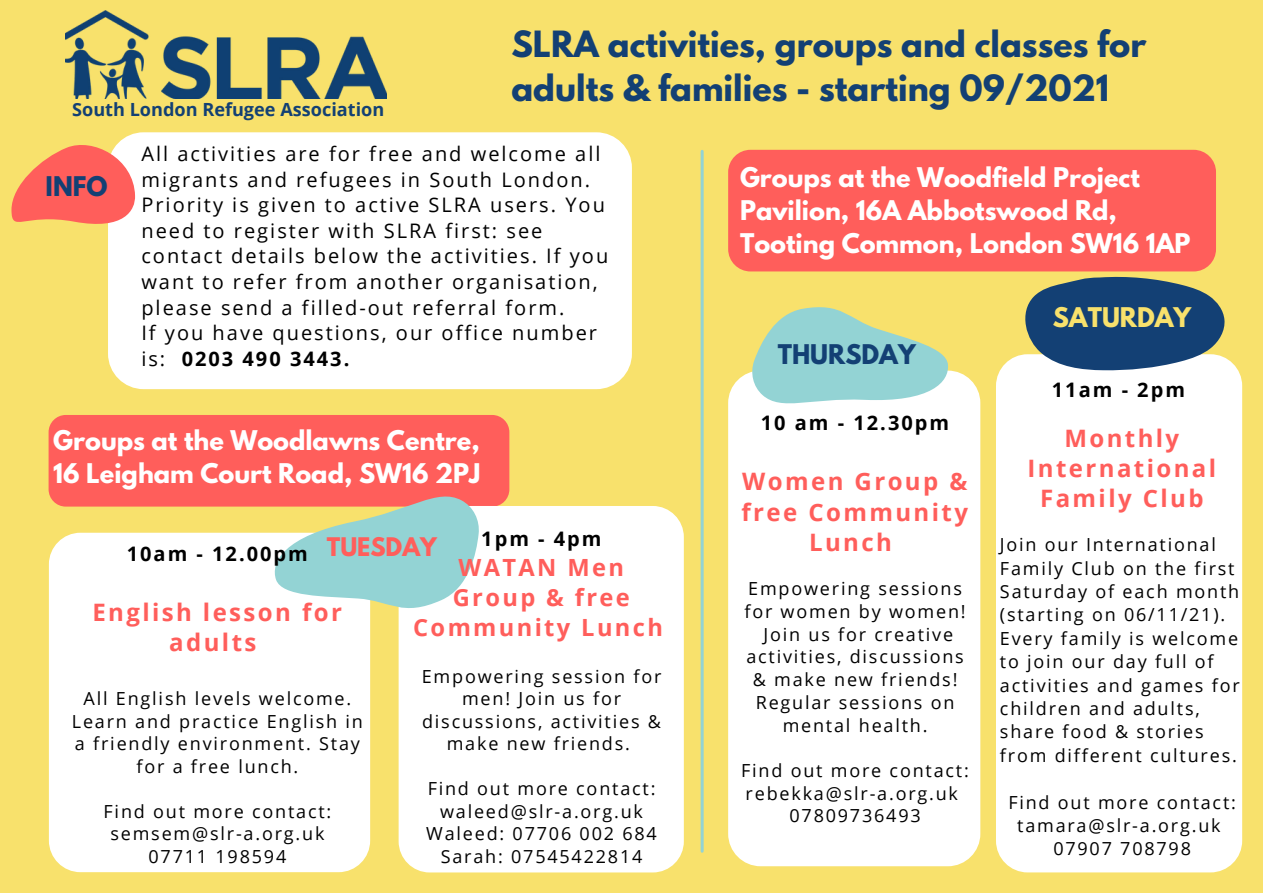
<style>
.page{position:relative;width:1263px;height:893px;background:#fff}
.page>*{position:absolute;margin:0;border:0;box-sizing:border-box;transform-origin:0 0}
.t1{font:700 32px/43.6px "League Spartan";color:#134074}
.t2{font:700 24px/33px "League Spartan";color:#fff}
.t3{font:700 24px/30.6px "Open Sans";letter-spacing:.1em;color:#ff5e5b;text-align:center}
.t4{font:700 24px "League Spartan";color:#134074}
.t5{font:700 24px "League Spartan";color:#f8e16c}
.t6{font:700 23.6px/30px "Open Sans";letter-spacing:.1em;color:#ff5e5b;text-align:center}
.t7{font:700 22.6px "League Spartan";color:#ff5e5b}
.t8{font:20px/25.6px "Open Sans";letter-spacing:.1em;color:#000}
.t9{font:700 20px "Open Sans";letter-spacing:.1em;color:#000}
.t10{font:700 18.2px "Open Sans";color:#134074}
.t11{font:18px/22.6px "Open Sans";letter-spacing:.1em;color:#000;text-align:center}
.s1{font-weight:700}
</style>
<div class="page">
<div style="left:0;top:0;width:1263px;height:892px;background:#f8e16c"></div>
<div style="left:49px;top:415px;width:460px;height:91px;background:#ff5e5b;border-radius:17px"></div>
<div style="left:49px;top:532px;width:321px;height:340px;background:#fff;border-radius:32px"></div>
<div style="left:728px;top:370px;width:252px;height:496px;background:#fff;border-radius:32px"></div>
<div style="left:996px;top:354px;width:246px;height:518px;background:#fff;border-radius:32px"></div>
<div style="left:108px;top:132px;width:524px;height:257px;background:#fff;border-radius:36px"></div>
<div style="left:399px;top:506px;width:285px;height:366px;background:#fff;border-radius:31px"></div>
<div style="left:728px;top:150px;width:488px;height:121px;background:#ff5e5b;border-radius:22px"></div>
<img style="left:65px;top:11px;width:321px;height:87px">
<svg style="left:253px;top:430px;width:257px;height:253px"></svg>
<svg style="left:728px;top:252px;width:237px;height:218px"></svg>
<svg style="left:1019px;top:276px;width:206px;height:94px"></svg>
<svg style="left:11px;top:137px;width:124px;height:87px"></svg>
<hr style="left:701px;top:151px;width:3px;height:700px;background:#93d3d4">
<p class="t10" style="left:72px;top:96px;width:314px">South London Refugee Association</p>
<p class="t1" style="left:511px;top:27px;width:636px">SLRA activities, groups and classes for adults &amp; families - starting 09/2021</p>
<p class="t4" style="left:46px;top:175px;width:63px">INFO</p>
<p class="t8" style="left:141px;top:141px;width:461px">All activities are for free and welcome all migrants and refugees in South London.</p>
<p class="t8" style="left:141px;top:192px;width:468px">Priority is given to active SLRA users. You need to register with SLRA first: see contact details below the activities. If you want to refer from another organisation, please send a filled-out referral form.</p>
<p class="t8" style="left:141px;top:319px;width:457px">If you have questions, our office number is: <span class="s1">0203 490 3443.</span></p>
<p class="t2" style="left:53px;top:427px;width:428px">Groups at the Woodlawns Centre,</p>
<p class="t2" style="left:53px;top:460px;width:429px">16 Leigham Court Road, SW16 2PJ</p>
<p class="t9" style="left:481px;top:524px;width:122px">1pm - 4pm</p>
<p class="t6" style="left:413px;top:552px;width:251px">WATAN Men<br>Group &amp; free<br>Community Lunch</p>
<p class="t11" style="left:422px;top:664px;width:241px">Empowering session for men! Join us for discussions, activities &amp; make new friends.</p>
<p class="t11" style="left:428px;top:777px;width:229px">Find out more contact: waleed@slr-a.org.uk</p>
<p class="t11" style="left:426px;top:822px;width:232px">Waleed: 07706 002 684</p>
<p class="t11" style="left:441px;top:844px;width:203px">Sarah: 07545422814</p>
<p class="t7" style="left:327px;top:536px;width:112px">TUESDAY</p>
<p class="t9" style="left:127px;top:539px;width:183px">10am - 12.00pm</p>
<p class="t3" style="left:92px;top:596px;width:251px;line-height:30px">English lesson for adults</p>
<p class="t11" style="left:72px;top:687px;width:293px">All English levels welcome.<br>Learn and practice English in a friendly environment. Stay for a free lunch.</p>
<p class="t11" style="left:104px;top:799px;width:229px">Find out more contact: semsem@slr-a.org.uk</p>
<p class="t11" style="left:149px;top:844px;width:139px">07711 198594</p>
<p class="t2" style="left:740px;top:164px;width:452px">Groups at the Woodfield Project<br>Pavilion, 16A Abbotswood Rd,<br>Tooting Common, London SW16 1AP</p>
<p class="t4" style="left:778px;top:342px;width:140px">THURSDAY</p>
<p class="t9" style="left:761px;top:408px;width:190px">10 am - 12.30pm</p>
<p class="t3" style="left:742px;top:465px;width:228px">Women Group &amp; free Community<br>Lunch</p>
<p class="t11" style="left:744px;top:577px;width:223px;text-align:left">Empowering sessions for women by women!</p>
<p class="t11" style="left:746px;top:622px;width:219px">Join us for creative activities, discussions &amp; make new friends!<br>Regular sessions on mental health.</p>
<p class="t11" style="left:741px;top:758px;width:229px">Find out more contact:</p>
<p class="t11" style="left:746px;top:781px;width:214px">rebekka@slr-a.org.uk</p>
<p class="t11" style="left:789px;top:804px;width:133px">07809736493</p>
<p class="t5" style="left:1053px;top:305px;width:140px">SATURDAY</p>
<p class="t9" style="left:1052px;top:376px;width:135px">11am - 2pm</p>
<p class="t3" style="left:1028px;top:422px;width:190px">Monthly<br>International<br>Family Club</p>
<p class="t11" style="left:1000px;top:532px;width:241px;line-height:23.4px;text-align:left">Join our International<br>Family Club on the first<br>Saturday of each month (starting on 06/11/21).<br>Every family is welcome to join our day full of activities and games for children and adults, share food &amp; stories from different cultures.</p>
<p class="t11" style="left:1008px;top:789px;width:229px;line-height:23.4px">Find out more contact: tamara@slr-a.org.uk</p>
<p class="t11" style="left:1053px;top:837px;width:139px">07907 708798</p>
</div>
